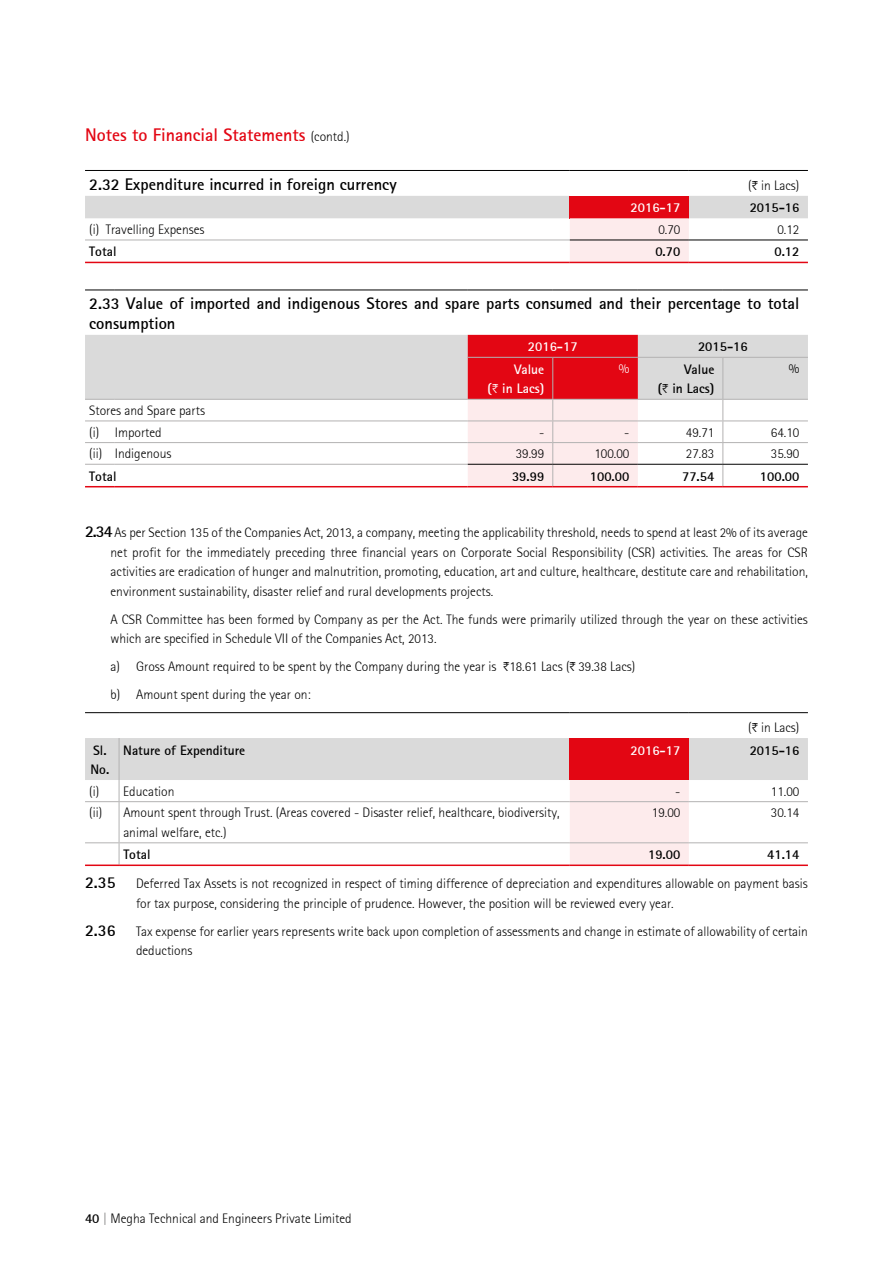
<style>
.page{position:relative;width:893px;height:1263px;background:#fff}
.page>*{position:absolute;margin:0;border:0;box-sizing:border-box;transform-origin:0 0}
.t1{font:700 18px "Rotis Sans Serif";color:#e30613}
.t2{font:700 16.5px/19.5px "Rotis Sans Serif";color:#000}
.t3{font:300 13.5px/19.5px "Rotis Sans Serif";color:#000}
.t4{font:700 13.5px/19.5px "Rotis Sans Serif";color:#000;text-align:right}
.t5{font:700 13.5px/19.5px "Rotis Sans Serif";color:#fff;text-align:right}
.t6{font:300 13.5px "Rotis Sans Serif";color:#fff}
.s1{font-weight:300;font-size:13.5px;color:#000}
.s2{font-family:"ITF Rupee";font-weight:400}
.s3{font-weight:700;font-size:16.5px}
.s4{font-weight:700}
.s5{color:#706f6f}
</style>
<div class="page">
<svg style="left:85px;top:196px;width:723px;height:66px"></svg>
<hr style="left:85px;top:170px;width:485px;height:1px;background:#000">
<hr style="left:570px;top:170px;width:119px;height:1px;background:#000">
<hr style="left:689px;top:170px;width:119px;height:1px;background:#000">
<hr style="left:85px;top:240px;width:485px;height:1px;background:#b3b2b2">
<hr style="left:570px;top:240px;width:119px;height:1px;background:#000">
<hr style="left:689px;top:240px;width:119px;height:1px;background:#000">
<hr style="left:85px;top:262px;width:485px;height:1px;background:#e30613">
<hr style="left:570px;top:262px;width:119px;height:1px;background:#e30613">
<hr style="left:689px;top:262px;width:119px;height:1px;background:#e30613">
<div style="left:85px;top:335px;width:723px;height:64px;background:#dadada"></div>
<hr style="left:85px;top:290px;width:30px;height:1px;background:#000">
<hr style="left:115px;top:290px;width:353px;height:1px;background:#000">
<hr style="left:468px;top:290px;width:85px;height:1px;background:#000">
<hr style="left:553px;top:290px;width:85px;height:1px;background:#000">
<hr style="left:638px;top:290px;width:85px;height:1px;background:#000">
<hr style="left:723px;top:290px;width:85px;height:1px;background:#000">
<hr style="left:85px;top:399px;width:30px;height:1px;background:#b3b2b2">
<hr style="left:115px;top:399px;width:353px;height:1px;background:#b3b2b2">
<hr style="left:638px;top:399px;width:85px;height:1px;background:#b3b2b2">
<hr style="left:723px;top:399px;width:85px;height:1px;background:#b3b2b2">
<hr style="left:85px;top:421px;width:30px;height:1px;background:#b3b2b2">
<hr style="left:115px;top:421px;width:353px;height:1px;background:#b3b2b2">
<hr style="left:638px;top:421px;width:85px;height:1px;background:#b3b2b2">
<hr style="left:723px;top:421px;width:85px;height:1px;background:#b3b2b2">
<hr style="left:85px;top:442px;width:30px;height:1px;background:#b3b2b2">
<hr style="left:115px;top:442px;width:353px;height:1px;background:#b3b2b2">
<hr style="left:638px;top:442px;width:85px;height:1px;background:#b3b2b2">
<hr style="left:723px;top:442px;width:85px;height:1px;background:#b3b2b2">
<hr style="left:85px;top:464px;width:30px;height:1px;background:#b3b2b2">
<hr style="left:115px;top:464px;width:353px;height:1px;background:#b3b2b2">
<hr style="left:638px;top:357px;width:85px;height:1px;background:#b3b2b2">
<hr style="left:723px;top:357px;width:85px;height:1px;background:#b3b2b2">
<hr style="left:722px;top:358px;width:1px;height:41px;background:#b3b2b2">
<svg style="left:468px;top:335px;width:170px;height:151px;background:#ef898f"></svg>
<svg style="left:722px;top:400px;width:1px;height:86px"></svg>
<hr style="left:468px;top:464px;width:85px;height:1px;background:#000">
<hr style="left:553px;top:464px;width:85px;height:1px;background:#000">
<hr style="left:638px;top:464px;width:85px;height:1px;background:#000">
<hr style="left:723px;top:464px;width:85px;height:1px;background:#000">
<hr style="left:85px;top:486px;width:30px;height:1px;background:#e30613">
<hr style="left:115px;top:486px;width:353px;height:1px;background:#e30613">
<hr style="left:468px;top:486px;width:85px;height:1px;background:#e30613">
<hr style="left:553px;top:486px;width:85px;height:1px;background:#e30613">
<hr style="left:638px;top:486px;width:85px;height:1px;background:#e30613">
<hr style="left:723px;top:486px;width:85px;height:1px;background:#e30613">
<hr style="left:85px;top:712px;width:34px;height:1px;background:#000">
<hr style="left:119px;top:712px;width:451px;height:1px;background:#000">
<hr style="left:570px;top:712px;width:119px;height:1px;background:#000">
<hr style="left:689px;top:712px;width:119px;height:1px;background:#000">
<svg style="left:85px;top:738px;width:723px;height:126px"></svg>
<hr style="left:85px;top:864px;width:34px;height:2px;background:#e30613">
<hr style="left:119px;top:864px;width:451px;height:2px;background:#e30613">
<hr style="left:570px;top:864px;width:119px;height:2px;background:#e30613">
<hr style="left:689px;top:864px;width:119px;height:2px;background:#e30613">
<h1 class="t1" style="left:85px;top:124px;width:266px">Notes to Financial Statements <span class="s1">(contd.)</span></h1>
<p class="t2" style="left:89px;top:174px;width:309px">2.32 Expenditure incurred in foreign currency</p>
<p class="t3" style="left:748px;top:176px;width:53px">(<span class="s2">H</span> in Lacs)</p>
<p class="t5" style="left:631px;top:198px;width:51px">2016-17</p>
<p class="t4" style="left:750px;top:198px;width:51px">2015-16</p>
<p class="t3" style="left:89px;top:220px;width:117px">(i) Travelling Expenses</p>
<p class="t3" style="left:658px;top:220px;width:23px">0.70</p>
<p class="t3" style="left:777px;top:220px;width:23px">0.12</p>
<p class="t4" style="left:89px;top:242px;width:29px">Total</p>
<p class="t4" style="left:655px;top:242px;width:27px">0.70</p>
<p class="t4" style="left:774px;top:242px;width:27px">0.12</p>
<p class="t2" style="left:89px;top:294px;width:712px">2.33 Value of imported and indigenous Stores and spare parts consumed and their percentage to total consumption</p>
<p class="t5" style="left:528px;top:337px;width:51px">2016-17</p>
<p class="t4" style="left:698px;top:337px;width:51px">2015-16</p>
<p class="t5" style="left:488px;top:359px;width:58px">Value<br>(<span class="s2">H</span> in Lacs)</p>
<p class="t6" style="left:619px;top:361px;width:12px">%</p>
<p class="t4" style="left:658px;top:359px;width:58px">Value<br>(<span class="s2">H</span> in Lacs)</p>
<p class="t3" style="left:789px;top:359px;width:12px">%</p>
<p class="t3" style="left:89px;top:400px;width:117px;line-height:21.6px">Stores and Spare parts (i) Imported</p>
<p class="t3" style="left:539px;top:422px;width:7px">-</p>
<p class="t3" style="left:624px;top:422px;width:7px">-</p>
<p class="t3" style="left:686px;top:422px;width:30px">49.71</p>
<p class="t3" style="left:771px;top:422px;width:30px">64.10</p>
<p class="t3" style="left:89px;top:444px;width:84px">(ii) Indigenous</p>
<p class="t3" style="left:516px;top:444px;width:30px">39.99</p>
<p class="t3" style="left:594px;top:444px;width:36px">100.00</p>
<p class="t3" style="left:686px;top:444px;width:30px">27.83</p>
<p class="t3" style="left:771px;top:444px;width:30px">35.90</p>
<p class="t4" style="left:89px;top:466px;width:29px">Total</p>
<p class="t4" style="left:512px;top:466px;width:34px">39.99</p>
<p class="t4" style="left:590px;top:466px;width:41px">100.00</p>
<p class="t4" style="left:682px;top:466px;width:34px">77.54</p>
<p class="t4" style="left:760px;top:466px;width:41px">100.00</p>
<p class="t3" style="left:111px;top:523px;width:699px;text-align:justify;text-indent:-26px"><span class="s3">2.34</span> As per Section 135 of the Companies Act, 2013, a company, meeting the applicability threshold, needs to spend at least 2% of its average net profit for the immediately preceding three financial years on Corporate Social Responsibility (CSR) activities. The areas for CSR activities are eradication of hunger and malnutrition, promoting, education, art and culture, healthcare, destitute care and rehabilitation, environment sustainability, disaster relief and rural developments projects.</p>
<p class="t3" style="left:111px;top:610px;width:699px">A CSR Committee has been formed by Company as per the Act. The funds were primarily utilized through the year on these activities which are specified in Schedule VII of the Companies Act, 2013.</p>
<p class="t3" style="left:111px;top:653px;width:526px;line-height:28px">a) Gross Amount required to be spent by the Company during the year is <span class="s2">H</span>18.61 Lacs (<span class="s2">H</span> 39.38 Lacs) b) Amount spent during the year on:</p>
<p class="t3" style="left:748px;top:718px;width:53px">(<span class="s2">H</span> in Lacs)</p>
<p class="t4" style="left:91px;top:740px;width:20px;text-align:left">Sl.<br>No.</p>
<p class="t4" style="left:123px;top:740px;width:123px">Nature of Expenditure</p>
<p class="t5" style="left:631px;top:740px;width:51px">2016-17</p>
<p class="t4" style="left:750px;top:740px;width:51px">2015-16</p>
<p class="t3" style="left:89px;top:781px;width:87px">(i) Education</p>
<p class="t3" style="left:675px;top:781px;width:7px">-</p>
<p class="t3" style="left:771px;top:781px;width:30px">11.00</p>
<p class="t3" style="left:123px;top:803px;width:438px;text-indent:-34px">(ii) Amount spent through Trust. (Areas covered - Disaster relief, healthcare, biodiversity, animal welfare, etc.)</p>
<p class="t3" style="left:652px;top:803px;width:30px">19.00</p>
<p class="t3" style="left:771px;top:803px;width:30px">30.14</p>
<p class="t4" style="left:123px;top:845px;width:29px">Total</p>
<p class="t4" style="left:648px;top:845px;width:34px">19.00</p>
<p class="t3" style="left:85px;top:840px;width:724px;line-height:28.7px;text-indent:682px"><span class="s4">41.14<br></span><span class="s3">2.35</span> Deferred Tax Assets is not recognized in respect of timing difference of depreciation and expenditures allowable on payment basis</p>
<p class="t3" style="left:85px;top:889px;width:724px;line-height:28px;text-indent:51px">for tax purpose, considering the principle of prudence. However, the position will be reviewed every year.<br><span class="s3">2.36</span> Tax expense for earlier years represents write back upon completion of assessments and change in estimate of allowability of certain</p>
<p class="t3" style="left:136px;top:941px;width:58px">deductions</p>
<p class="t3" style="left:85px;top:1209px;width:268px"><span class="s4">40</span> <span class="s5">|</span> Megha Technical and Engineers Private Limited</p>
</div>
